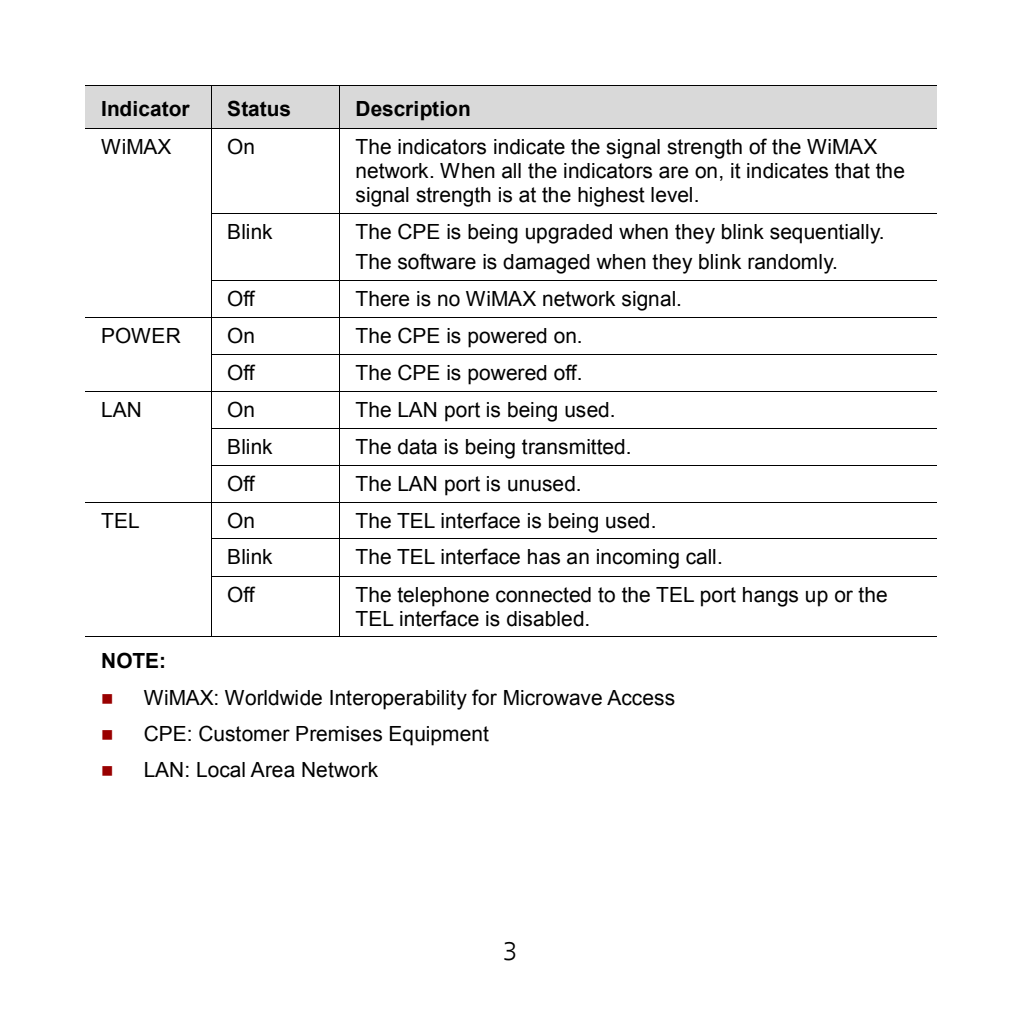
<style>
.page{position:relative;width:1021px;height:1021px;background:#fff}
.page>*{position:absolute;margin:0;border:0;box-sizing:border-box;transform-origin:0 0}
.t1{font:300 27px "Frutiger Next LT";color:#000}
.t2{font:21px/24px "Arial";color:#000}
.t3{font:700 21px "Arial";color:#000}
.s1{color:#900}
</style>
<div class="page">
<div style="left:85px;top:86px;width:16px;height:42px;background:#d9d9d9"></div>
<div style="left:195px;top:86px;width:16px;height:42px;background:#d9d9d9"></div>
<div style="left:101px;top:86px;width:94px;height:42px;background:#d9d9d9"></div>
<div style="left:211px;top:86px;width:16px;height:42px;background:#d9d9d9"></div>
<div style="left:323px;top:86px;width:16px;height:42px;background:#d9d9d9"></div>
<div style="left:227px;top:86px;width:96px;height:42px;background:#d9d9d9"></div>
<div style="left:340px;top:86px;width:15px;height:42px;background:#d9d9d9"></div>
<div style="left:920px;top:86px;width:16px;height:42px;background:#d9d9d9"></div>
<div style="left:355px;top:86px;width:565px;height:42px;background:#d9d9d9"></div>
<hr style="left:85px;top:85px;width:126px;height:1px;background:#000">
<hr style="left:211px;top:85px;width:128px;height:1px;background:#000">
<hr style="left:340px;top:85px;width:596px;height:1px;background:#000">
<hr style="left:211px;top:86px;width:1px;height:42px;background:#000">
<hr style="left:339px;top:86px;width:1px;height:42px;background:#000">
<hr style="left:85px;top:128px;width:126px;height:1px;background:#000">
<hr style="left:211px;top:128px;width:128px;height:1px;background:#000">
<hr style="left:340px;top:128px;width:596px;height:1px;background:#000">
<hr style="left:211px;top:129px;width:1px;height:84px;background:#000">
<hr style="left:339px;top:129px;width:1px;height:84px;background:#000">
<hr style="left:211px;top:213px;width:128px;height:1px;background:#000">
<hr style="left:340px;top:213px;width:596px;height:1px;background:#000">
<hr style="left:211px;top:214px;width:1px;height:66px;background:#000">
<hr style="left:339px;top:214px;width:1px;height:66px;background:#000">
<hr style="left:211px;top:280px;width:128px;height:1px;background:#000">
<hr style="left:340px;top:280px;width:596px;height:1px;background:#000">
<hr style="left:211px;top:281px;width:1px;height:36px;background:#000">
<hr style="left:339px;top:281px;width:1px;height:36px;background:#000">
<hr style="left:85px;top:317px;width:126px;height:1px;background:#000">
<hr style="left:211px;top:317px;width:128px;height:1px;background:#000">
<hr style="left:340px;top:317px;width:596px;height:1px;background:#000">
<hr style="left:211px;top:318px;width:1px;height:36px;background:#000">
<hr style="left:339px;top:318px;width:1px;height:36px;background:#000">
<hr style="left:211px;top:354px;width:128px;height:1px;background:#000">
<hr style="left:340px;top:354px;width:596px;height:1px;background:#000">
<hr style="left:211px;top:355px;width:1px;height:36px;background:#000">
<hr style="left:339px;top:355px;width:1px;height:36px;background:#000">
<hr style="left:85px;top:391px;width:126px;height:1px;background:#000">
<hr style="left:211px;top:391px;width:128px;height:1px;background:#000">
<hr style="left:340px;top:391px;width:596px;height:1px;background:#000">
<hr style="left:211px;top:391px;width:1px;height:37px;background:#000">
<hr style="left:339px;top:391px;width:1px;height:37px;background:#000">
<hr style="left:211px;top:428px;width:128px;height:1px;background:#000">
<hr style="left:340px;top:428px;width:596px;height:1px;background:#000">
<hr style="left:211px;top:429px;width:1px;height:36px;background:#000">
<hr style="left:339px;top:429px;width:1px;height:36px;background:#000">
<hr style="left:211px;top:465px;width:128px;height:1px;background:#000">
<hr style="left:340px;top:465px;width:596px;height:1px;background:#000">
<hr style="left:211px;top:465px;width:1px;height:37px;background:#000">
<hr style="left:339px;top:465px;width:1px;height:37px;background:#000">
<hr style="left:85px;top:502px;width:126px;height:1px;background:#000">
<hr style="left:211px;top:502px;width:128px;height:1px;background:#000">
<hr style="left:340px;top:502px;width:596px;height:1px;background:#000">
<hr style="left:211px;top:502px;width:1px;height:36px;background:#000">
<hr style="left:339px;top:502px;width:1px;height:36px;background:#000">
<hr style="left:211px;top:538px;width:128px;height:1px;background:#000">
<hr style="left:340px;top:538px;width:596px;height:1px;background:#000">
<hr style="left:211px;top:539px;width:1px;height:36px;background:#000">
<hr style="left:339px;top:539px;width:1px;height:36px;background:#000">
<hr style="left:211px;top:575px;width:128px;height:1px;background:#000">
<hr style="left:340px;top:575px;width:596px;height:1px;background:#000">
<hr style="left:211px;top:576px;width:1px;height:60px;background:#000">
<hr style="left:339px;top:576px;width:1px;height:60px;background:#000">
<hr style="left:85px;top:636px;width:126px;height:1px;background:#000">
<hr style="left:211px;top:636px;width:128px;height:1px;background:#000">
<hr style="left:340px;top:636px;width:596px;height:1px;background:#000">
<p class="t3" style="left:101px;top:97px;width:90px">Indicator</p>
<p class="t3" style="left:227px;top:97px;width:65px">Status</p>
<p class="t3" style="left:355px;top:97px;width:117px">Description</p>
<p class="t2" style="left:101px;top:134px;width:72px">WiMAX</p>
<p class="t2" style="left:227px;top:134px;width:29px">On</p>
<p class="t2" style="left:355px;top:134px;width:551px">The indicators indicate the signal strength of the WiMAX network. When all the indicators are on, it indicates that the signal strength is at the highest level.</p>
<p class="t2" style="left:227px;top:220px;width:47px">Blink</p>
<p class="t2" style="left:355px;top:217px;width:530px;line-height:30px">The CPE is being upgraded when they blink sequentially.<br>The software is damaged when they blink randomly.</p>
<p class="t2" style="left:227px;top:287px;width:29px">Off</p>
<p class="t2" style="left:355px;top:287px;width:328px">There is no WiMAX network signal.</p>
<p class="t2" style="left:101px;top:323px;width:81px">POWER</p>
<p class="t2" style="left:227px;top:323px;width:29px">On</p>
<p class="t2" style="left:355px;top:323px;width:229px">The CPE is powered on.</p>
<p class="t2" style="left:227px;top:361px;width:29px">Off</p>
<p class="t2" style="left:355px;top:361px;width:228px">The CPE is powered off.</p>
<p class="t2" style="left:101px;top:397px;width:42px">LAN</p>
<p class="t2" style="left:227px;top:397px;width:29px">On</p>
<p class="t2" style="left:355px;top:397px;width:261px">The LAN port is being used.</p>
<p class="t2" style="left:227px;top:434px;width:47px">Blink</p>
<p class="t2" style="left:355px;top:434px;width:278px">The data is being transmitted.</p>
<p class="t2" style="left:227px;top:471px;width:29px">Off</p>
<p class="t2" style="left:355px;top:471px;width:228px">The LAN port is unused.</p>
<p class="t2" style="left:101px;top:508px;width:40px">TEL</p>
<p class="t2" style="left:227px;top:508px;width:29px">On</p>
<p class="t2" style="left:355px;top:508px;width:302px">The TEL interface is being used.</p>
<p class="t2" style="left:227px;top:545px;width:47px">Blink</p>
<p class="t2" style="left:355px;top:545px;width:369px">The TEL interface has an incoming call.</p>
<p class="t2" style="left:227px;top:582px;width:29px">Off</p>
<p class="t2" style="left:355px;top:582px;width:533px">The telephone connected to the TEL port hangs up or the<br>TEL interface is disabled.</p>
<p class="t3" style="left:101px;top:649px;width:66px">NOTE:</p>
<p class="t2" style="left:101px;top:686px;width:575px"><span class="s1">■</span> WiMAX: Worldwide Interoperability for Microwave Access</p>
<p class="t2" style="left:101px;top:722px;width:389px"><span class="s1">■</span> CPE: Customer Premises Equipment</p>
<p class="t2" style="left:101px;top:758px;width:278px"><span class="s1">■</span> LAN: Local Area Network</p>
<p class="t1" style="left:503px;top:936px;width:16px">3</p>
</div>
